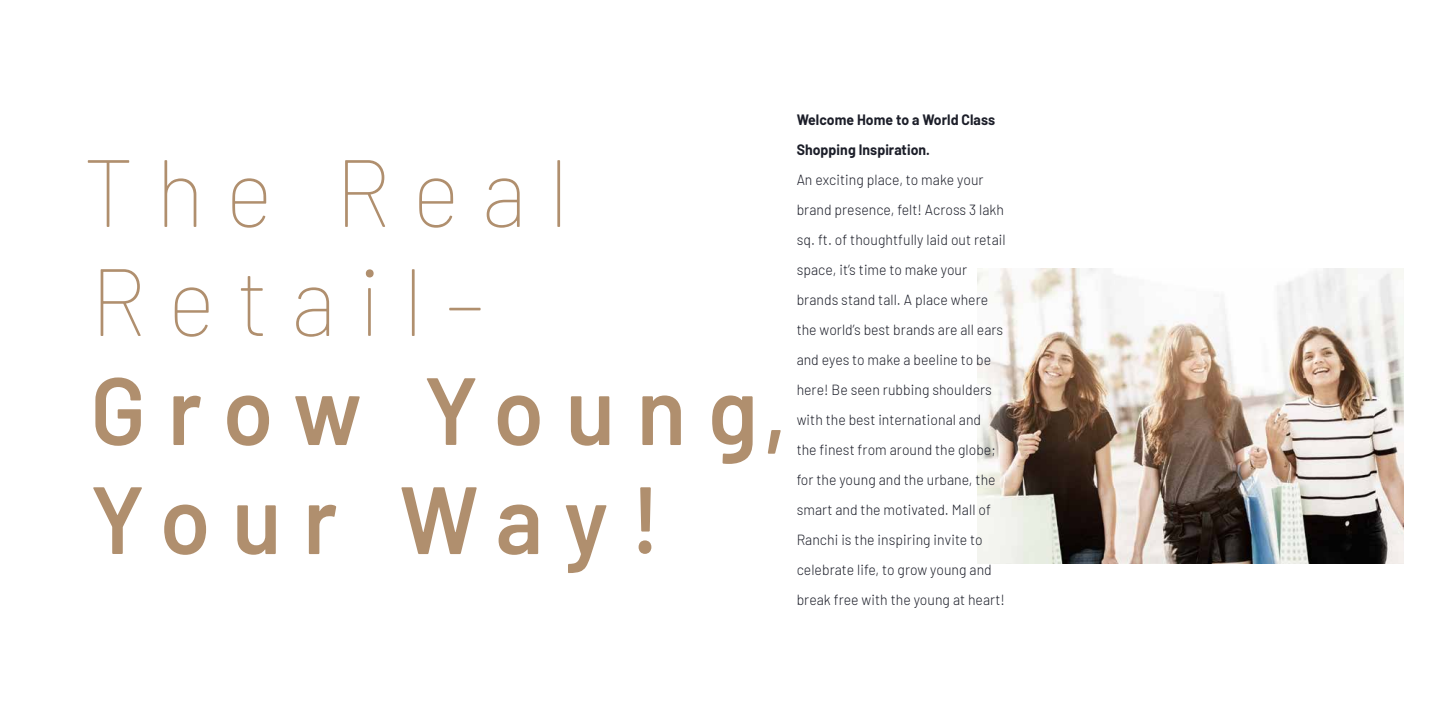
<style>
.page{position:relative;width:1440px;height:720px;background:#fff}
.page>*{position:absolute;margin:0;border:0;box-sizing:border-box;transform-origin:0 0}
.t1{font:600 95.4px/109px "Barlow";letter-spacing:.235em;color:#b08f6e;scale:.95 1}
.t2{font:100 95.4px/109px "Barlow";letter-spacing:.24em;color:#b08f6e;scale:.95 1}
.t3{font:300 14.7px/30px "Barlow";letter-spacing:.005em;color:#1c1e29;scale:.95 1}
.t4{font:700 14.7px/30px "Barlow";letter-spacing:.005em;color:#1c1e29;scale:.95 1}
</style>
<div class="page">
<img style="left:978px;top:269px;width:426px;height:294px">
<h1 class="t2" style="left:83px;top:131px;width:513px">The Real<br>Retail–</h1>
<h1 class="t1" style="left:90px;top:349px;width:735px">Grow Young,<br>Your Way!</h1>
<p class="t4" style="left:797px;top:103px;width:210px">Welcome Home to a World Class<br>Shopping Inspiration.</p>
<p class="t3" style="left:797px;top:163px;width:222px">An exciting place, to make your brand presence, felt! Across 3 lakh sq. ft. of thoughtfully laid out retail space, it’s time to make your brands stand tall. A place where the world’s best brands are all ears and eyes to make a beeline to be here! Be seen rubbing shoulders with the best international and<br>the finest from around the globe; for the young and the urbane, the smart and the motivated. Mall of<br>Ranchi is the inspiring invite to celebrate life, to grow young and break free with the young at heart!</p>
</div>
